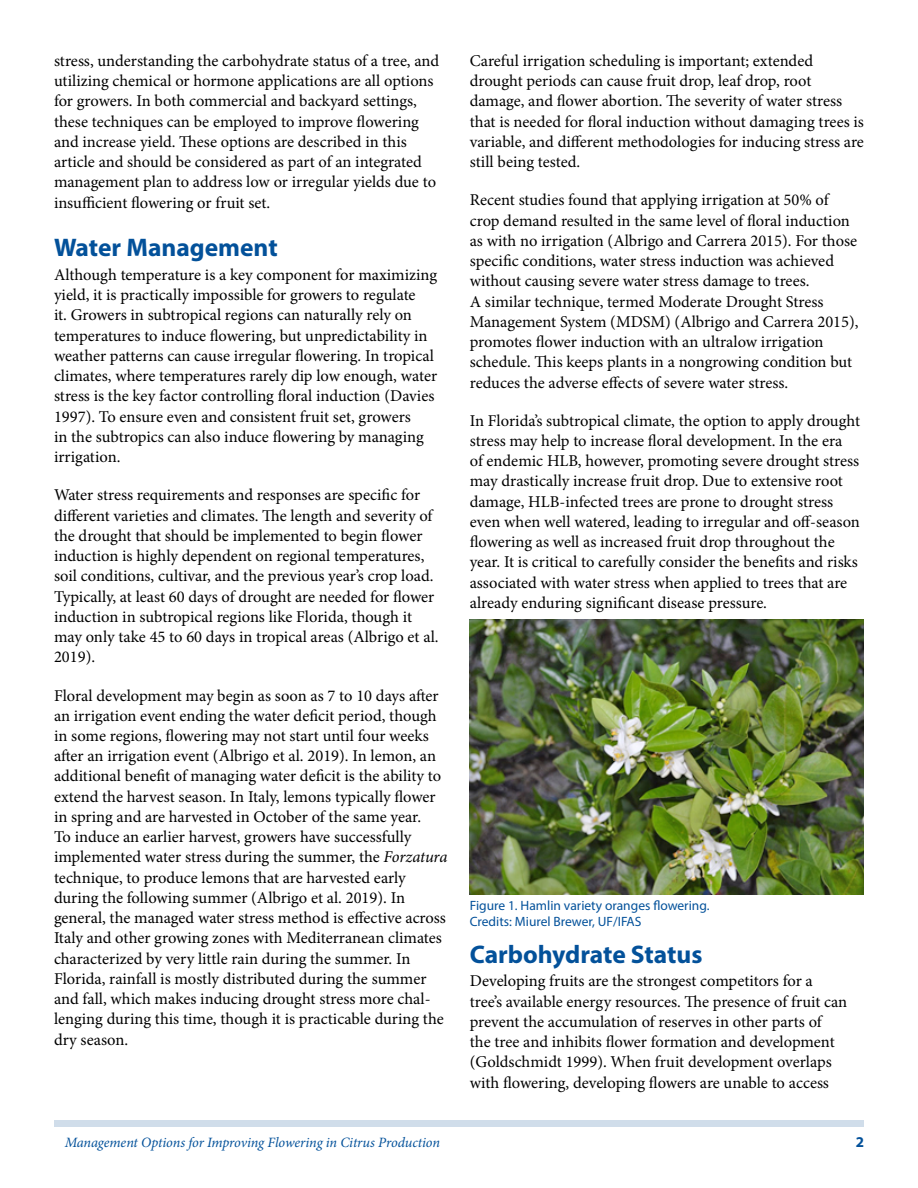
<style>
.page{position:relative;width:918px;height:1188px;background:#fff}
.page>*{position:absolute;margin:0;border:0;box-sizing:border-box;transform-origin:0 0}
.t1{font:700 25.5px "Myriad Pro";color:#03519a}
.t2{font:16.5px/20.2px "Minion Pro";color:#000}
.t3{font:700 15px "Myriad Pro";color:#03519a}
.t4{font:italic 14.25px "Minion Pro";letter-spacing:-.01em;color:#03519a}
.t5{font:13.5px/16.5px "Myriad Pro";color:#03519a}
.s1{font-style:italic}
</style>
<div class="page">
<div style="left:54px;top:1120px;width:810px;height:7px;background:#d0ddea"></div>
<img style="left:470px;top:619px;width:394px;height:275px">
<p class="t2" style="left:54px;top:51px;width:387px">stress, understanding the carbohydrate status of a tree, and utilizing chemical or hormone applications are all options for growers. In both commercial and backyard settings, these techniques can be employed to improve flowering and increase yield. These options are described in this article and should be considered as part of an integrated management plan to address low or irregular yields due to insufficient flowering or fruit set.</p>
<h1 class="t1" style="left:54px;top:231px;width:225px">Water Management</h1>
<p class="t2" style="left:54px;top:265px;width:385px">Although temperature is a key component for maximizing yield, it is practically impossible for growers to regulate<br>it. Growers in subtropical regions can naturally rely on temperatures to induce flowering, but unpredictability in weather patterns can cause irregular flowering. In tropical climates, where temperatures rarely dip low enough, water stress is the key factor controlling floral induction (Davies 1997). To ensure even and consistent fruit set, growers<br>in the subtropics can also induce flowering by managing irrigation.</p>
<p class="t2" style="left:54px;top:485px;width:386px">Water stress requirements and responses are specific for different varieties and climates. The length and severity of the drought that should be implemented to begin flower induction is highly dependent on regional temperatures, soil conditions, cultivar, and the previous year’s crop load.<br>Typically, at least 60 days of drought are needed for flower induction in subtropical regions like Florida, though it may only take 45 to 60 days in tropical areas (Albrigo et al.<br>2019).</p>
<p class="t2" style="left:54px;top:685px;width:395px">Floral development may begin as soon as 7 to 10 days after an irrigation event ending the water deficit period, though in some regions, flowering may not start until four weeks after an irrigation event (Albrigo et al. 2019). In lemon, an additional benefit of managing water deficit is the ability to extend the harvest season. In Italy, lemons typically flower in spring and are harvested in October of the same year.<br>To induce an earlier harvest, growers have successfully implemented water stress during the summer, the <span class="s1">Forzatura </span>technique, to produce lemons that are harvested early during the following summer (Albrigo et al. 2019). In general, the managed water stress method is effective across Italy and other growing zones with Mediterranean climates characterized by very little rain during the summer. In Florida, rainfall is mostly distributed during the summer and fall, which makes inducing drought stress more chal&shy;lenging during this time, though it is practicable during the dry season.</p>
<p class="t2" style="left:470px;top:51px;width:396px">Careful irrigation scheduling is important; extended drought periods can cause fruit drop, leaf drop, root damage, and flower abortion. The severity of water stress that is needed for floral induction without damaging trees is variable, and different methodologies for inducing stress are still being tested.</p>
<p class="t2" style="left:470px;top:190px;width:390px">Recent studies found that applying irrigation at 50% of crop demand resulted in the same level of floral induction as with no irrigation (Albrigo and Carrera 2015). For those specific conditions, water stress induction was achieved without causing severe water stress damage to trees.<br>A similar technique, termed Moderate Drought Stress Management System (MDSM) (Albrigo and Carrera 2015), promotes flower induction with an ultralow irrigation schedule. This keeps plants in a nongrowing condition but reduces the adverse effects of severe water stress.</p>
<p class="t2" style="left:470px;top:410px;width:392px">In Florida’s subtropical climate, the option to apply drought stress may help to increase floral development. In the era<br>of endemic HLB, however, promoting severe drought stress may drastically increase fruit drop. Due to extensive root damage, HLB-infected trees are prone to drought stress even when well watered, leading to irregular and off-season flowering as well as increased fruit drop throughout the year. It is critical to carefully consider the benefits and risks associated with water stress when applied to trees that are already enduring significant disease pressure.</p>
<p class="t5" style="left:470px;top:897px;width:241px">Figure 1. Hamlin variety oranges flowering.<br>Credits: Miurel Brewer, UF/IFAS</p>
<h1 class="t1" style="left:470px;top:938px;width:234px">Carbohydrate Status</h1>
<p class="t2" style="left:470px;top:971px;width:379px">Developing fruits are the strongest competitors for a tree’s available energy resources. The presence of fruit can prevent the accumulation of reserves in other parts of<br>the tree and inhibits flower formation and development (Goldschmidt 1999). When fruit development overlaps with flowering, developing flowers are unable to access</p>
<p class="t4" style="left:65px;top:1133px;width:377px">Management Options for Improving Flowering in Citrus Production</p>
<p class="t3" style="left:856px;top:1133px;width:10px">2</p>
</div>
